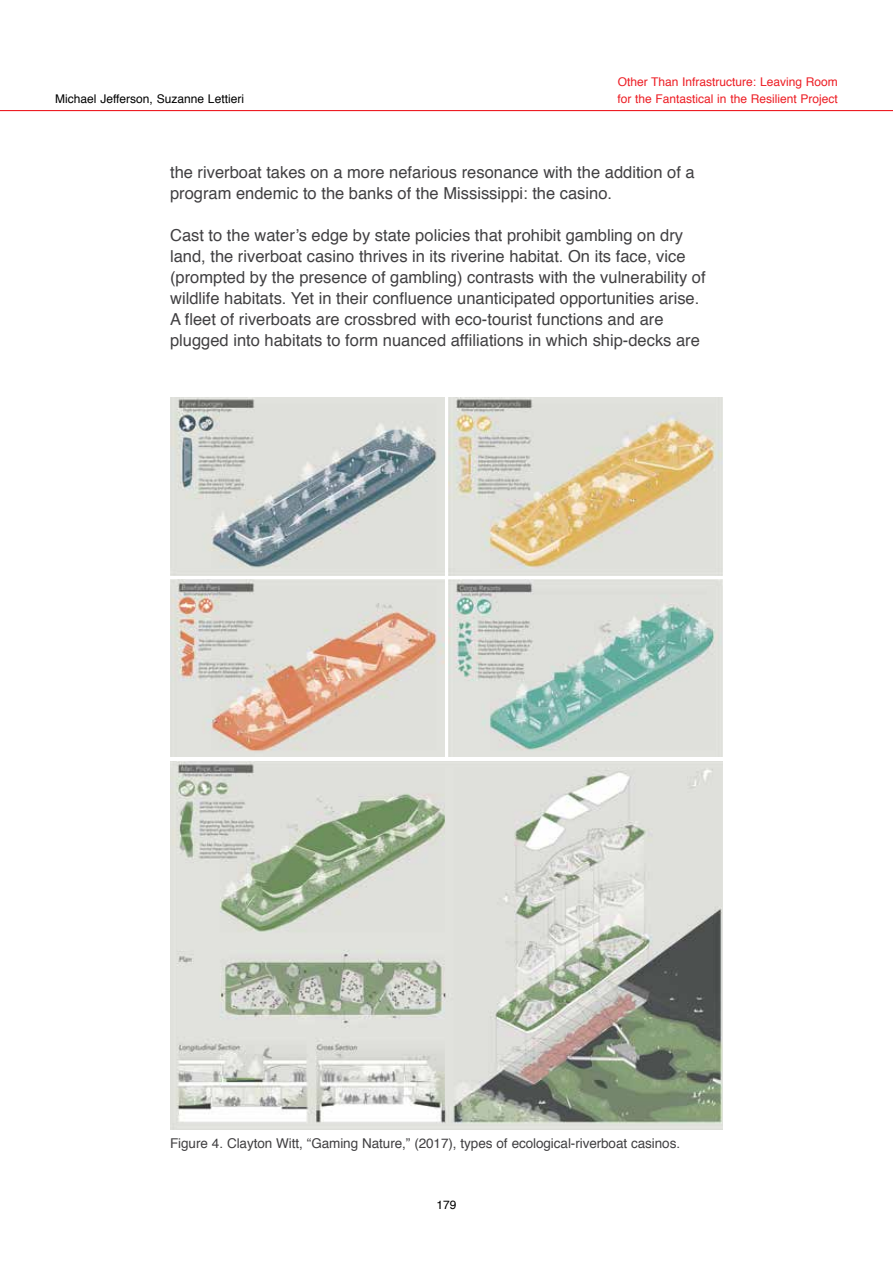
<style>
.page{position:relative;width:893px;height:1263px;background:#fff}
.page>*{position:absolute;margin:0;border:0;box-sizing:border-box;transform-origin:0 0}
.t1{font:16.5px/21px "Helvetica";color:#414042}
.t2{font:13.5px "Helvetica";letter-spacing:-.005em;color:#414042}
.t3{font:12px/17.2px "Helvetica";color:#ed1d24}
.t4{font:12px "Helvetica";color:#000}
</style>
<div class="page">
<hr style="left:0;top:110px;width:893px;height:1px;background:#ed1d24">
<img style="left:170px;top:397px;width:274px;height:178px">
<img style="left:170px;top:579px;width:274px;height:178px">
<img style="left:170px;top:761px;width:553px;height:368px">
<img style="left:449px;top:397px;width:274px;height:178px">
<img style="left:449px;top:579px;width:274px;height:178px">
<p class="t4" style="left:55px;top:90px;width:190px">Michael Jefferson, Suzanne Lettieri</p>
<p class="t3" style="left:618px;top:74px;width:222px">Other Than Infrastructure: Leaving Room for the Fantastical in the Resilient Project</p>
<p class="t1" style="left:170px;top:162px;width:526px">the riverboat takes on a more nefarious resonance with the addition of a program endemic to the banks of the Mississippi: the casino.</p>
<p class="t1" style="left:170px;top:225px;width:537px">Cast to the water’s edge by state policies that prohibit gambling on dry land, the riverboat casino thrives in its riverine habitat. On its face, vice (prompted by the presence of gambling) contrasts with the vulnerability of wildlife habitats. Yet in their confluence unanticipated opportunities arise.<br>A fleet of riverboats are crossbred with eco-tourist functions and are plugged into habitats to form nuanced affiliations in which ship-decks are</p>
<p class="t2" style="left:170px;top:1133px;width:511px">Figure 4. Clayton Witt, “Gaming Nature,” (2017), types of ecological-riverboat casinos.</p>
<p class="t4" style="left:436px;top:1195px;width:22px">179</p>
</div>
